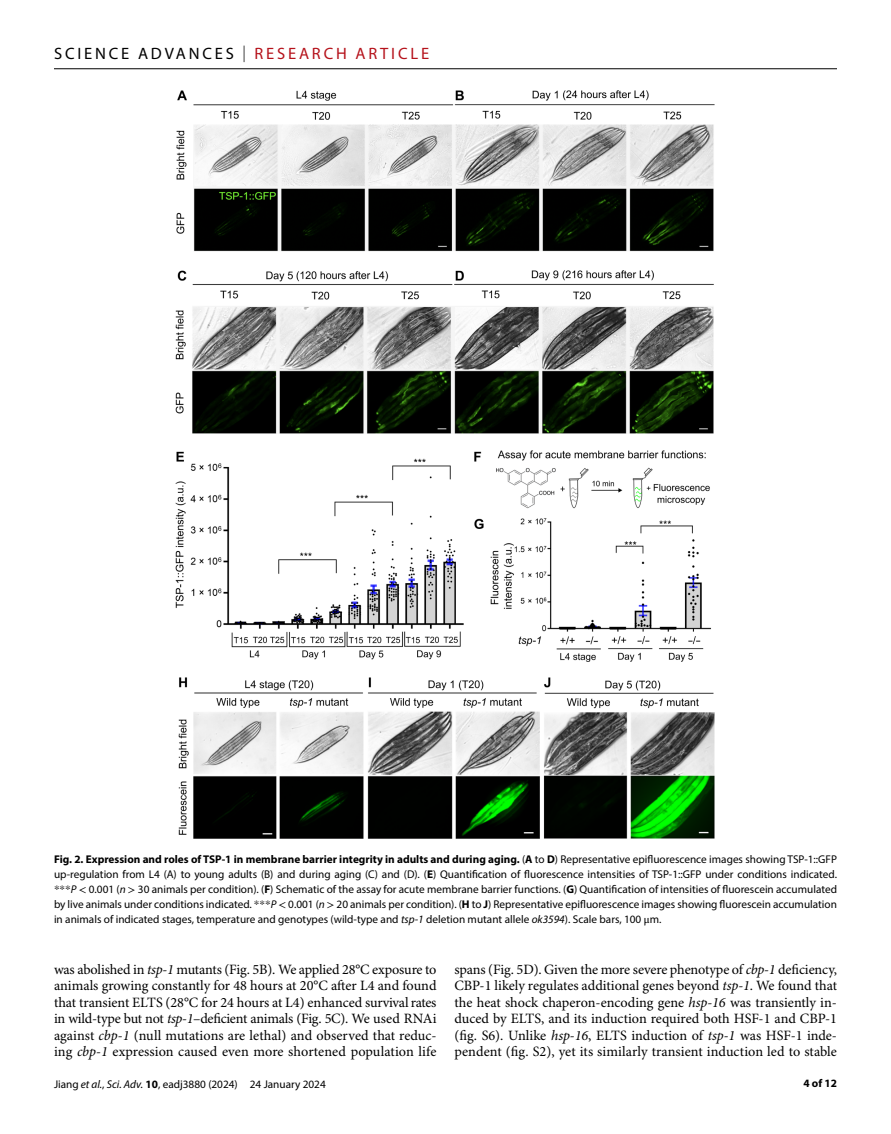
<style>
.page{position:relative;width:891px;height:1134px;background:#fff}
.page>*{position:absolute;margin:0;border:0;box-sizing:border-box;transform-origin:0 0}
.t1{font:16.5px "Myriad Pro";letter-spacing:.17em;color:#000}
.t2{font:14.25px/16.5px "Minion Pro";letter-spacing:.005em;color:#000;text-align:justify}
.t3{font:11.25px/15px "Myriad Pro";color:#000;text-align:justify}
.t4{font:700 11.25px "Myriad Pro";color:#000}
.s1{font-weight:300}
.s2{color:#b5121b}
.s3{font-weight:700}
.s4{font-family:"STIX"}
.s5{font-style:italic}
</style>
<div class="page">
<hr style="left:54px;top:68px;width:783px;height:1px;background:#000">
<img style="left:176px;top:90px;width:539px;height:749px">
<h1 class="t1" style="left:54px;top:44px;width:376px">Science Adva nces <span class="s1">|</span> <span class="s2">Resear ch Ar ticle</span></h1>
<p class="t3" style="left:54px;top:851px;width:785px"><span class="s3">Fig. 2. Expression and roles of TSP-1 in membrane barrier integrity in adults and during aging.</span> (<span class="s3">A</span> to <span class="s3">D</span>) Representative epifluorescence images showing TSP-1::GFP up-regulation from L4 (A) to young adults (B) and during aging (C) and (D). (<span class="s3">E</span>) Quantification of fluorescence intensities of TSP-1::GFP under conditions indicated. <span class="s4">***</span><span class="s5">P</span> <span class="s4">&lt;</span> 0.001 (<span class="s5">n</span> <span class="s4">&gt;</span> 30 animals per condition). (<span class="s3">F</span>) Schematic of the assay for acute membrane barrier functions. (<span class="s3">G</span>) Quantification of intensities of fluorescein accumulated by live animals under conditions indicated. <span class="s4">***</span><span class="s5">P</span> <span class="s4">&lt;</span> 0.001 (<span class="s5">n</span> <span class="s4">&gt;</span> 20 animals per condition). (<span class="s3">H</span> to <span class="s3">J</span>) Representative epifluorescence images showing fluorescein accumulation in animals of indicated stages, temperature and genotypes (wild-type and <span class="s5">tsp-1</span> deletion mutant allele <span class="s5">ok3594</span>). Scale bars, 100 <span class="s4">μ</span>m.</p>
<p class="t2" style="left:54px;top:961px;width:384px">was abolished in <span class="s5">tsp-1</span> mutants (Fig. 5B). We applied 28°C exposure to animals growing constantly for 48 hours at 20°C after L4 and found that transient ELTS (28°C for 24 hours at L4) enhanced survival rates in wild-type but not <span class="s5">tsp-1</span>–deficient animals (Fig. 5C). We used RNAi against <span class="s5">cbp-1</span> (null mutations are lethal) and observed that reduc&shy;ing <span class="s5">cbp-1</span> expression caused even more shortened population life</p>
<p class="t2" style="left:454px;top:961px;width:384px">spans (Fig. 5D). Given the more severe phenotype of <span class="s5">cbp-1</span> deficiency, CBP-1 likely regulates additional genes beyond <span class="s5">tsp-1</span>. We found that the heat shock chaperon-encoding gene <span class="s5">hsp-16</span> was transiently in&shy;duced by ELTS, and its induction required both HSF-1 and CBP-1 (fig. S6). Unlike <span class="s5">hsp-16</span>, ELTS induction of <span class="s5">tsp-1</span> was HSF-1 inde&shy;pendent (fig. S2), yet its similarly transient induction led to stable</p>
<p class="t3" style="left:54px;top:1076px;width:273px">Jiang <span class="s5">et al.</span>, <span class="s5">Sci. Adv.</span> <span class="s3">10</span>, eadj3880 (2024) 24 January 2024</p>
<p class="t4" style="left:803px;top:1076px;width:35px">4 of 12</p>
</div>
